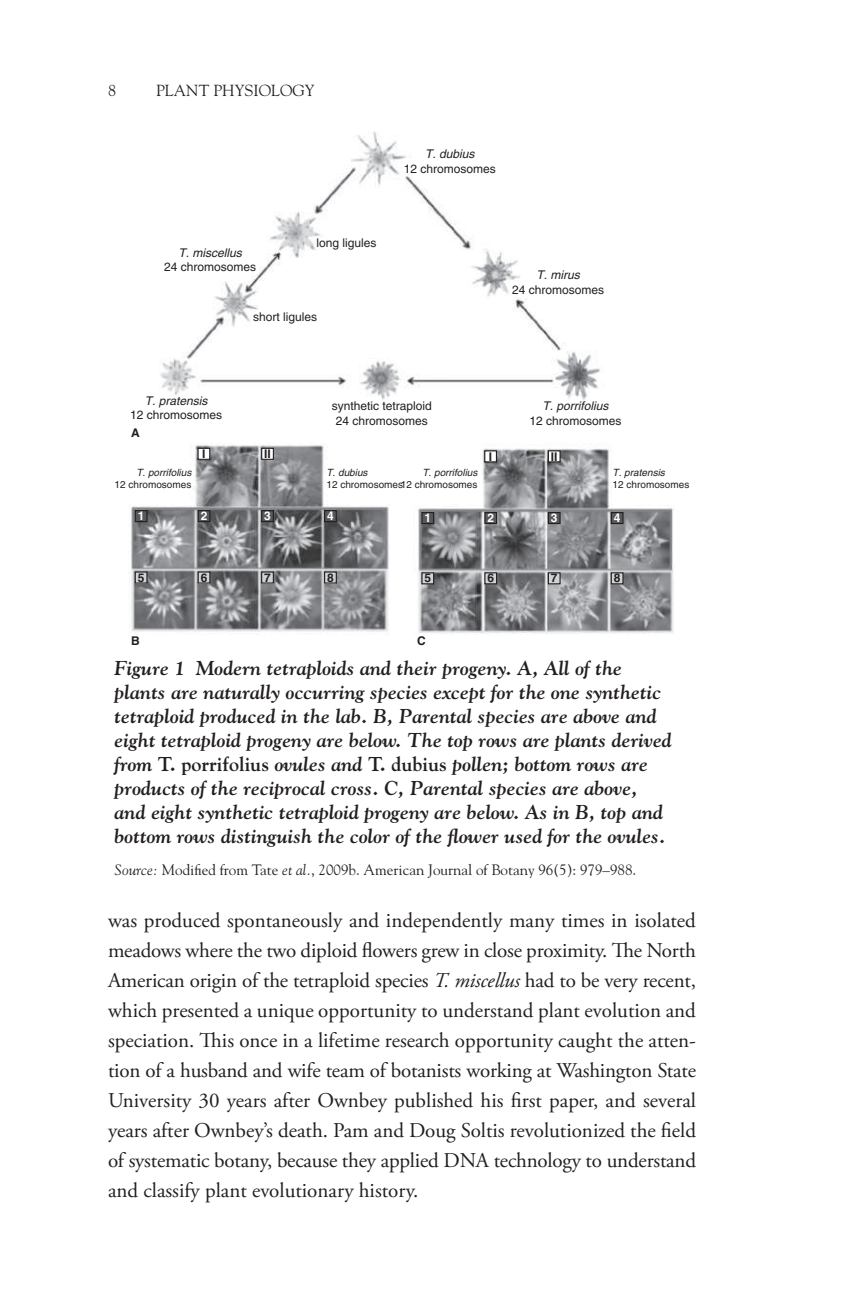
<style>
.page{position:relative;width:864px;height:1296px;background:#fff}
.page>*{position:absolute;margin:0;border:0;box-sizing:border-box;transform-origin:0 0}
.TX{font:21px/30px "Adobe Garamond Pro";color:#231f20;text-align:justify}
.FGC{font:italic 700 20px/24px "Goudy Std";color:#231f20}
.t1{font:16px "Goudy Std";color:#231f20}
.FGS{font:15px "Goudy Std";color:#231f20}
.Image{font:12px/14.4px "Helvetica";color:#231f20;text-align:center}
.Image-2{font:italic 12px/14.4px "Helvetica";color:#231f20;text-align:center}
.Image-3{font:700 12px "Helvetica";color:#231f20}
.Image-4{font:700 12px "Helvetica";color:#fff}
.Image-5{font:italic 10px/12px "Helvetica";color:#231f20;text-align:right}
.Image-6{font:10px/12px "Helvetica";color:#231f20}
.s1{font-style:italic}
.s2{font-style:normal}
</style>
<div class="page">
<img style="left:131px;top:132px;width:543px;height:503px">
<div style="left:198px;top:448px;width:12px;height:11px;background:#fff"></div>
<div style="left:198px;top:448px;width:12px;height:12px;border:1px solid #231f20"></div>
<div style="left:262px;top:448px;width:11px;height:11px;background:#fff"></div>
<div style="left:261px;top:448px;width:13px;height:12px;border:1px solid #231f20"></div>
<div style="left:135px;top:511px;width:12px;height:11px;background:#57585a"></div>
<div style="left:135px;top:510px;width:13px;height:12px;border:1px solid #231f20"></div>
<div style="left:198px;top:511px;width:12px;height:11px;background:#57585a"></div>
<div style="left:198px;top:510px;width:12px;height:12px;border:1px solid #231f20"></div>
<div style="left:262px;top:511px;width:11px;height:11px;background:#57585a"></div>
<div style="left:261px;top:510px;width:13px;height:12px;border:1px solid #231f20"></div>
<div style="left:325px;top:511px;width:11px;height:11px;background:#57585a"></div>
<div style="left:324px;top:510px;width:13px;height:12px;border:1px solid #231f20"></div>
<div style="left:135px;top:572px;width:12px;height:11px;background:#d1d2d4"></div>
<div style="left:135px;top:571px;width:13px;height:13px;border:1px solid #231f20"></div>
<div style="left:198px;top:572px;width:12px;height:11px;background:#d1d2d4"></div>
<div style="left:198px;top:571px;width:12px;height:13px;border:1px solid #231f20"></div>
<div style="left:262px;top:572px;width:11px;height:11px;background:#d1d2d4"></div>
<div style="left:261px;top:571px;width:13px;height:13px;border:1px solid #231f20"></div>
<div style="left:325px;top:572px;width:11px;height:11px;background:#d1d2d4"></div>
<div style="left:324px;top:571px;width:13px;height:13px;border:1px solid #231f20"></div>
<div style="left:485px;top:451px;width:11px;height:11px;background:#fff"></div>
<div style="left:484px;top:450px;width:13px;height:12px;border:1px solid #231f20"></div>
<div style="left:548px;top:451px;width:12px;height:11px;background:#fff"></div>
<div style="left:548px;top:450px;width:13px;height:12px;border:1px solid #231f20"></div>
<div style="left:422px;top:513px;width:12px;height:11px;background:#57585a"></div>
<div style="left:421px;top:512px;width:13px;height:12px;border:1px solid #231f20"></div>
<div style="left:485px;top:513px;width:12px;height:11px;background:#57585a"></div>
<div style="left:484px;top:512px;width:13px;height:12px;border:1px solid #231f20"></div>
<div style="left:548px;top:513px;width:12px;height:11px;background:#57585a"></div>
<div style="left:548px;top:512px;width:13px;height:12px;border:1px solid #231f20"></div>
<div style="left:611px;top:513px;width:12px;height:11px;background:#57585a"></div>
<div style="left:611px;top:512px;width:13px;height:12px;border:1px solid #231f20"></div>
<div style="left:422px;top:573px;width:12px;height:11px;background:#d1d2d4"></div>
<div style="left:421px;top:572px;width:13px;height:12px;border:1px solid #231f20"></div>
<div style="left:485px;top:573px;width:12px;height:11px;background:#d1d2d4"></div>
<div style="left:484px;top:572px;width:13px;height:12px;border:1px solid #231f20"></div>
<div style="left:548px;top:573px;width:12px;height:11px;background:#d1d2d4"></div>
<div style="left:548px;top:572px;width:13px;height:12px;border:1px solid #231f20"></div>
<div style="left:611px;top:573px;width:12px;height:11px;background:#d1d2d4"></div>
<div style="left:611px;top:572px;width:13px;height:12px;border:1px solid #231f20"></div>
<p class="t1" style="left:108px;top:81px;width:9px">8</p>
<p class="t1" style="left:156px;top:81px;width:160px">PLANT PHYSIOLOGY</p>
<p class="Image" style="left:164px;top:245px;width:94px"><span class="s1">T. miscellus<br></span>24 chromosomes</p>
<p class="Image" style="left:317px;top:236px;width:62px">long ligules</p>
<p class="Image" style="left:253px;top:310px;width:66px">short ligules</p>
<p class="Image" style="left:404px;top:147px;width:94px"><span class="s1">T. dubius<br></span>12 chromosomes</p>
<p class="Image" style="left:512px;top:268px;width:94px"><span class="s1">T. mirus<br></span>24 chromosomes</p>
<p class="Image" style="left:130px;top:394px;width:94px"><span class="s1">T. pratensis<br></span>12 chromosomes</p>
<p class="Image-2" style="left:529px;top:399px;width:94px">T. porrifolius<br><span class="s2">12 chromosomes</span></p>
<p class="Image" style="left:332px;top:399px;width:102px">synthetic tetraploid<br>24 chromosomes</p>
<p class="Image-3" style="left:131px;top:425px;width:10px">A</p>
<p class="Image-3" style="left:202px;top:446px;width:5px">I</p>
<p class="Image-3" style="left:264px;top:446px;width:8px">II</p>
<p class="Image-3" style="left:489px;top:449px;width:5px">I</p>
<p class="Image-3" style="left:551px;top:449px;width:8px">II</p>
<p class="Image-5" style="left:115px;top:466px;width:78px">T. porrifolius<br><span class="s2">12 chromosomes</span></p>
<p class="Image-6" style="left:327px;top:466px;width:78px"><span class="s1">T. dubius<br></span>12 chromosomes</p>
<p class="Image-5" style="left:401px;top:466px;width:78px">T. porrifolius<br><span class="s2">12 chromosomes</span></p>
<p class="Image-6" style="left:613px;top:466px;width:78px"><span class="s1">T. pratensis<br></span>12 chromosomes</p>
<p class="Image-4" style="left:138px;top:509px;width:8px">1</p>
<p class="Image-4" style="left:201px;top:509px;width:8px">2</p>
<p class="Image-4" style="left:264px;top:508px;width:8px">3</p>
<p class="Image-4" style="left:327px;top:508px;width:8px">4</p>
<p class="Image-3" style="left:138px;top:570px;width:8px">5</p>
<p class="Image-3" style="left:201px;top:570px;width:8px">6</p>
<p class="Image-3" style="left:264px;top:570px;width:8px">7</p>
<p class="Image-3" style="left:327px;top:570px;width:8px">8</p>
<p class="Image-4" style="left:424px;top:510px;width:8px">1</p>
<p class="Image-4" style="left:487px;top:510px;width:8px">2</p>
<p class="Image-4" style="left:551px;top:510px;width:8px">3</p>
<p class="Image-4" style="left:614px;top:510px;width:8px">4</p>
<p class="Image-3" style="left:424px;top:571px;width:8px">5</p>
<p class="Image-3" style="left:487px;top:571px;width:8px">6</p>
<p class="Image-3" style="left:551px;top:571px;width:8px">7</p>
<p class="Image-3" style="left:614px;top:571px;width:8px">8</p>
<p class="Image-3" style="left:131px;top:633px;width:10px">B</p>
<p class="Image-3" style="left:417px;top:633px;width:10px">C</p>
<p class="FGC" style="left:115px;top:656px;width:559px">Figure 1 Modern tetraploids and their progeny. A, All of the plants are naturally occurring species except for the one synthetic tetraploid produced in the lab. B, Parental species are above and eight tetraploid progeny are below. The top rows are plants derived from <span class="s2">T. porrifolius</span> ovules and <span class="s2">T. dubius</span> pollen; bottom rows are products of the reciprocal cross. C, Parental species are above, and eight synthetic tetraploid progeny are below. As in B, top and bottom rows distinguish the color of the flower used for the ovules.</p>
<p class="FGS" style="left:115px;top:861px;width:523px"><span class="s1">Source:</span> Modified from Tate <span class="s1">et al.</span>, 2009b. American Journal of Botany 96(5): 979–988.</p>
<p class="TX" style="left:108px;top:906px;width:590px">was produced spontaneously and independently many times in isolated meadows where the two diploid flowers grew in close proximity. The North American origin of the tetraploid species <span class="s1">T. miscellus</span> had to be very recent, which presented a unique opportunity to understand plant evolution and speciation. This once in a lifetime research opportunity caught the atten&shy;tion of a husband and wife team of botanists working at Washington State University 30 years after Ownbey published his first paper, and several years after Ownbey’s death. Pam and Doug Soltis revolutionized the field of systematic botany, because they applied DNA technology to understand and classify plant evolutionary history.</p>
</div>
